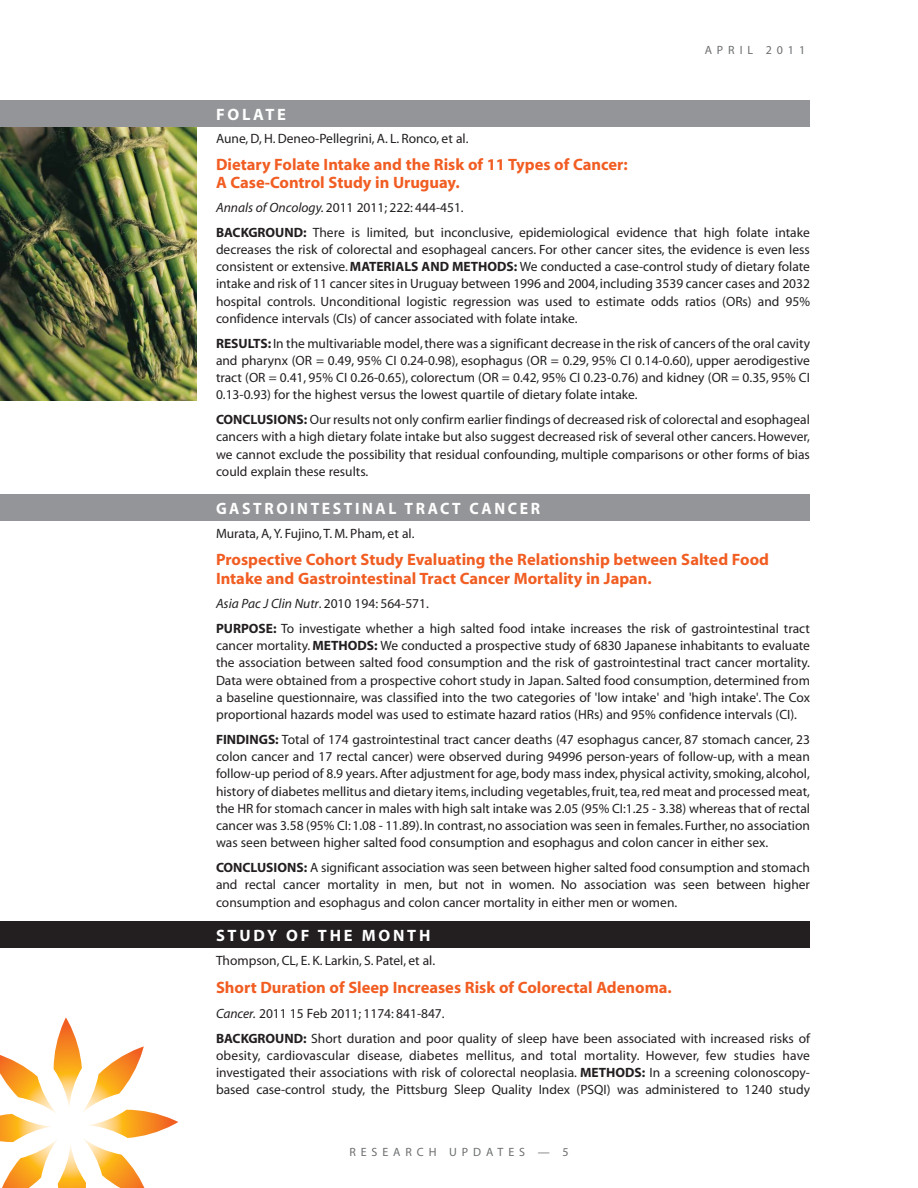
<style>
.page{position:relative;width:918px;height:1188px;background:#fff}
.page>*{position:absolute;margin:0;border:0;box-sizing:border-box;transform-origin:0 0}
.t1{font:700 16.5px/18.8px "Myriad";color:#f15d22}
.t2{font:700 16.5px "Myriad";letter-spacing:.165em;color:#fff;scale:.95 1}
.t3{font:700 16.5px "Myriad";letter-spacing:.165em;color:#fff}
.t4{font:13.5px/17.2px "Myriad";color:#231f20;text-align:justify}
.t5{font:12px "Myriad";letter-spacing:.41em;color:#6c6e70}
.s1{font-style:italic}
.s2{font-weight:700}
</style>
<div class="page">
<div style="left:0;top:921px;width:810px;height:27px;background:#231f20"></div>
<img style="left:1px;top:127px;width:195px;height:274px">
<div style="left:0;top:100px;width:810px;height:27px;background:#939598"></div>
<div style="left:0;top:494px;width:810px;height:27px;background:#939598"></div>
<svg style="left:0;top:1017px;width:178px;height:171px"></svg>
<p class="t5" style="left:705px;top:45px;width:102px">APRIL 2011</p>
<p class="t3" style="left:216px;top:108px;width:71px">FOLATE</p>
<p class="t4" style="left:216px;top:131px;width:254px">Aune, D, H. Deneo-Pellegrini, A. L. Ronco, et al.</p>
<p class="t1" style="left:216px;top:156px;width:413px">Dietary Folate Intake and the Risk of 11 Types of Cancer:<br>A Case-Control Study in Uruguay.</p>
<p class="t4" style="left:216px;top:196px;width:595px;line-height:24.6px"><span class="s1">Annals of Oncology.</span> 2011 2011; 222: 444-451.<br><span class="s2">BACKGROUND:</span> There is limited, but inconclusive, epidemiological evidence that high folate intake</p>
<p class="t4" style="left:216px;top:242px;width:596px">decreases the risk of colorectal and esophageal cancers. For other cancer sites, the evidence is even less consistent or extensive. <span class="s2">MATERIALS AND METHODS:</span> We conducted a case-control study of dietary folate intake and risk of 11 cancer sites in Uruguay between 1996 and 2004, including 3539 cancer cases and 2032 hospital controls. Unconditional logistic regression was used to estimate odds ratios (ORs) and 95% confidence intervals (CIs) of cancer associated with folate intake.</p>
<p class="t4" style="left:216px;top:335px;width:596px"><span class="s2">RESULTS:</span> In the multivariable model, there was a significant decrease in the risk of cancers of the oral cavity and pharynx (OR = 0.49, 95% CI 0.24-0.98), esophagus (OR = 0.29, 95% CI 0.14-0.60), upper aerodigestive tract (OR = 0.41, 95% CI 0.26-0.65), colorectum (OR = 0.42, 95% CI 0.23-0.76) and kidney (OR = 0.35, 95% CI 0.13-0.93) for the highest versus the lowest quartile of dietary folate intake.</p>
<p class="t4" style="left:216px;top:412px;width:596px"><span class="s2">CONCLUSIONS:</span> Our results not only confirm earlier findings of decreased risk of colorectal and esophageal cancers with a high dietary folate intake but also suggest decreased risk of several other cancers. However, we cannot exclude the possibility that residual confounding, multiple comparisons or other forms of bias could explain these results.</p>
<p class="t2" style="left:216px;top:502px;width:343px">GASTROINTESTINAL TRACT CANCER</p>
<p class="t4" style="left:216px;top:526px;width:200px">Murata, A, Y. Fujino, T. M. Pham, et al.</p>
<p class="t1" style="left:216px;top:551px;width:555px;line-height:19.5px">Prospective Cohort Study Evaluating the Relationship between Salted Food<br>Intake and Gastrointestinal Tract Cancer Mortality in Japan.</p>
<p class="t4" style="left:216px;top:592px;width:595px;line-height:24.8px"><span class="s1">Asia Pac J Clin Nutr</span>. 2010 194: 564-571.<br><span class="s2">PURPOSE:</span> To investigate whether a high salted food intake increases the risk of gastrointestinal tract</p>
<p class="t4" style="left:216px;top:638px;width:596px">cancer mortality. <span class="s2">METHODS:</span> We conducted a prospective study of 6830 Japanese inhabitants to evaluate the association between salted food consumption and the risk of gastrointestinal tract cancer mortality.<br>Data were obtained from a prospective cohort study in Japan. Salted food consumption, determined from a baseline questionnaire, was classified into the two categories of 'low intake' and 'high intake'. The Cox proportional hazards model was used to estimate hazard ratios (HRs) and 95% confidence intervals (CI).</p>
<p class="t4" style="left:216px;top:732px;width:596px"><span class="s2">FINDINGS:</span> Total of 174 gastrointestinal tract cancer deaths (47 esophagus cancer, 87 stomach cancer, 23 colon cancer and 17 rectal cancer) were observed during 94996 person-years of follow-up, with a mean follow-up period of 8.9 years. After adjustment for age, body mass index, physical activity, smoking, alcohol, history of diabetes mellitus and dietary items, including vegetables, fruit, tea, red meat and processed meat, the HR for stomach cancer in males with high salt intake was 2.05 (95% CI:1.25 - 3.38) whereas that of rectal cancer was 3.58 (95% CI: 1.08 - 11.89). In contrast, no association was seen in females. Further, no association was seen between higher salted food consumption and esophagus and colon cancer in either sex.</p>
<p class="t4" style="left:216px;top:860px;width:596px"><span class="s2">CONCLUSIONS:</span> A significant association was seen between higher salted food consumption and stomach and rectal cancer mortality in men, but not in women. No association was seen between higher consumption and esophagus and colon cancer mortality in either men or women.</p>
<p class="t3" style="left:216px;top:929px;width:216px">STUDY OF THE MONTH</p>
<p class="t4" style="left:216px;top:953px;width:221px">Thompson, CL, E. K. Larkin, S. Patel, et al.</p>
<p class="t1" style="left:216px;top:979px;width:457px">Short Duration of Sleep Increases Risk of Colorectal Adenoma.</p>
<p class="t4" style="left:216px;top:1002px;width:596px;line-height:25px"><span class="s1">Cancer.</span> 2011 15 Feb 2011; 1174: 841-847.<br><span class="s2">BACKGROUND:</span> Short duration and poor quality of sleep have been associated with increased risks of</p>
<p class="t4" style="left:216px;top:1048px;width:596px">obesity, cardiovascular disease, diabetes mellitus, and total mortality. However, few studies have investigated their associations with risk of colorectal neoplasia. <span class="s2">METHODS:</span> In a screening colonoscopy&shy;based case-control study, the Pittsburg Sleep Quality Index (PSQI) was administered to 1240 study</p>
<p class="t5" style="left:349px;top:1147px;width:221px">RESEARCH UPDATES — 5</p>
</div>
